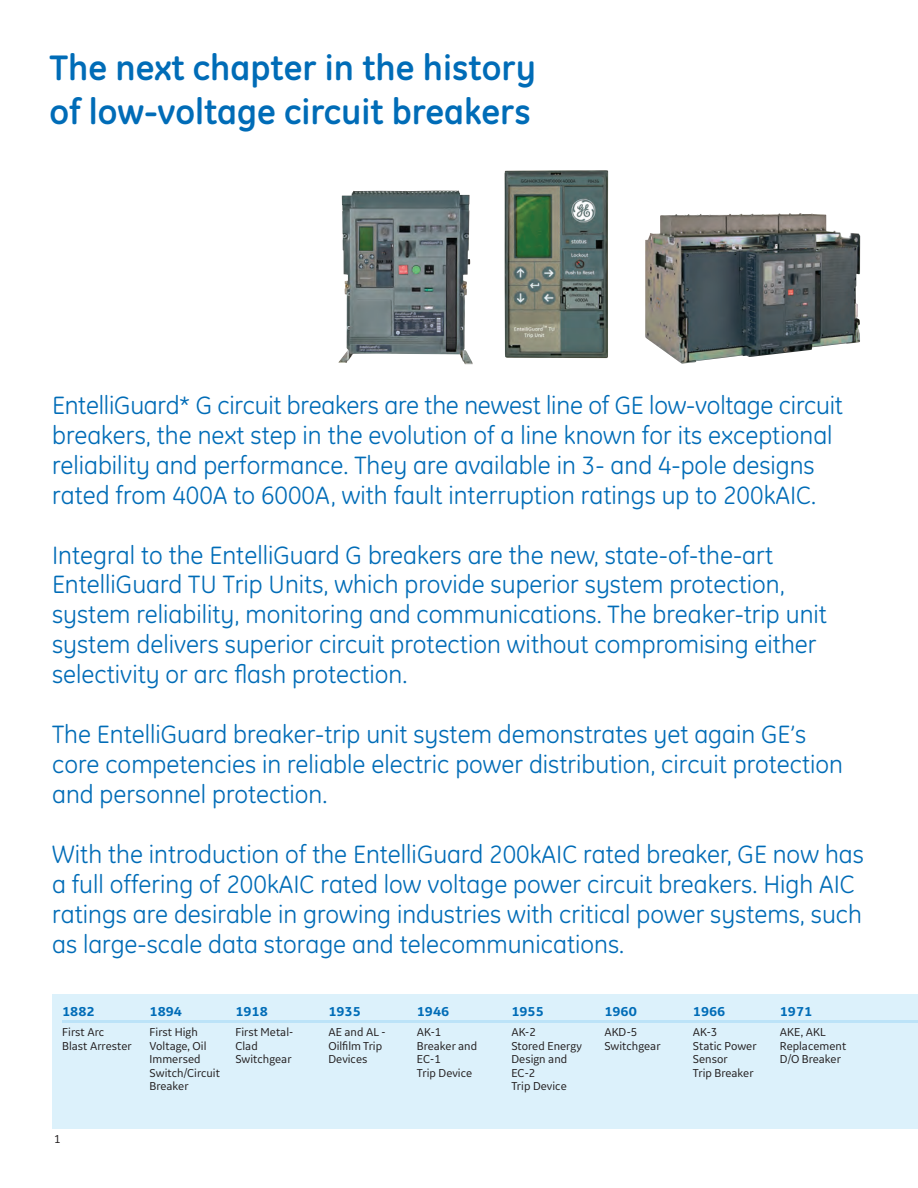
<style>
.page{position:relative;width:918px;height:1188px;background:#fff}
.page>*{position:absolute;margin:0;border:0;box-sizing:border-box;transform-origin:0 0}
.t1{font:700 36px "GE Inspira";color:#006cb7}
.t2{font:25.5px/30px "GE Inspira";color:#006cb7}
.t3{font:700 13.5px "GE Inspira Sans";color:#006cb7}
._8pt_9_5-caption_and{font:12px "GE Inspira Sans";color:#231f20}
</style>
<div class="page">
<img style="left:338px;top:191px;width:135px;height:173px">
<img style="left:504px;top:170px;width:104px;height:188px">
<img style="left:645px;top:213px;width:215px;height:151px">
<div style="left:52px;top:994px;width:866px;height:135px;background:#dcf1fb"></div>
<hr style="left:62px;top:1021px;width:856px;height:2px;background:#bce3f8">
<p class="t1" style="left:50px;top:45px;width:488px">The next chapter in the history</p>
<p class="t1" style="left:50px;top:88px;width:483px">of low-voltage circuit breakers</p>
<p class="t2" style="left:52px;top:390px;width:792px">EntelliGuard* G circuit breakers are the newest line of GE low-voltage circuit breakers, the next step in the evolution of a line known for its exceptional reliability and performance. They are available in 3- and 4-pole designs rated from 400A to 6000A, with fault interruption ratings up to 200kAIC.</p>
<p class="t2" style="left:52px;top:540px;width:776px">Integral to the EntelliGuard G breakers are the new, state-of-the-art EntelliGuard TU Trip Units, which provide superior system protection, system reliability, monitoring and communications. The breaker-trip unit system delivers superior circuit protection without compromising either selectivity or arc flash protection.</p>
<p class="t2" style="left:52px;top:720px;width:793px">The EntelliGuard breaker-trip unit system demonstrates yet again GE’s core competencies in reliable electric power distribution, circuit protection and personnel protection.</p>
<p class="t2" style="left:52px;top:840px;width:813px">With the introduction of the EntelliGuard 200kAIC rated breaker, GE now has a full offering of 200kAIC rated low voltage power circuit breakers. High AIC ratings are desirable in growing industries with critical power systems, such as large-scale data storage and telecommunications.</p>
<p class="t3" style="left:62px;top:1003px;width:34px">1882</p>
<p class="t3" style="left:150px;top:1003px;width:34px">1894</p>
<p class="t3" style="left:235px;top:1003px;width:34px">1918</p>
<p class="t3" style="left:328px;top:1003px;width:34px">1935</p>
<p class="t3" style="left:417px;top:1003px;width:34px">1946</p>
<p class="t3" style="left:511px;top:1003px;width:34px">1955</p>
<p class="t3" style="left:604px;top:1003px;width:34px">1960</p>
<p class="t3" style="left:693px;top:1003px;width:34px">1966</p>
<p class="t3" style="left:780px;top:1003px;width:34px">1971</p>
<p class="_8pt_9_5-caption_and" style="left:62px;top:1025px;width:43px">First Arc</p>
<p class="_8pt_9_5-caption_and" style="left:150px;top:1025px;width:50px">First High</p>
<p class="_8pt_9_5-caption_and" style="left:235px;top:1025px;width:59px">First Metal-</p>
<p class="_8pt_9_5-caption_and" style="left:328px;top:1025px;width:59px">AE and AL -</p>
<p class="_8pt_9_5-caption_and" style="left:417px;top:1025px;width:26px">AK-1</p>
<p class="_8pt_9_5-caption_and" style="left:511px;top:1025px;width:26px">AK-2</p>
<p class="_8pt_9_5-caption_and" style="left:604px;top:1025px;width:34px">AKD-5</p>
<p class="_8pt_9_5-caption_and" style="left:693px;top:1025px;width:26px">AK-3</p>
<p class="_8pt_9_5-caption_and" style="left:780px;top:1025px;width:47px">AKE, AKL</p>
<p class="_8pt_9_5-caption_and" style="left:62px;top:1039px;width:71px">Blast Arrester</p>
<p class="_8pt_9_5-caption_and" style="left:150px;top:1039px;width:58px">Voltage, Oil</p>
<p class="_8pt_9_5-caption_and" style="left:235px;top:1039px;width:24px">Clad</p>
<p class="_8pt_9_5-caption_and" style="left:328px;top:1039px;width:55px">Oilfilm Trip</p>
<p class="_8pt_9_5-caption_and" style="left:417px;top:1039px;width:62px">Breaker and</p>
<p class="_8pt_9_5-caption_and" style="left:511px;top:1039px;width:72px">Stored Energy</p>
<p class="_8pt_9_5-caption_and" style="left:604px;top:1039px;width:58px">Switchgear</p>
<p class="_8pt_9_5-caption_and" style="left:693px;top:1039px;width:65px">Static Power</p>
<p class="_8pt_9_5-caption_and" style="left:780px;top:1039px;width:68px">Replacement</p>
<p class="_8pt_9_5-caption_and" style="left:150px;top:1052px;width:52px">Immersed</p>
<p class="_8pt_9_5-caption_and" style="left:235px;top:1052px;width:58px">Switchgear</p>
<p class="_8pt_9_5-caption_and" style="left:328px;top:1052px;width:41px">Devices</p>
<p class="_8pt_9_5-caption_and" style="left:417px;top:1052px;width:25px">EC-1</p>
<p class="_8pt_9_5-caption_and" style="left:511px;top:1052px;width:57px">Design and</p>
<p class="_8pt_9_5-caption_and" style="left:693px;top:1052px;width:36px">Sensor</p>
<p class="_8pt_9_5-caption_and" style="left:780px;top:1052px;width:63px">D/O Breaker</p>
<p class="_8pt_9_5-caption_and" style="left:150px;top:1066px;width:72px">Switch/Circuit</p>
<p class="_8pt_9_5-caption_and" style="left:417px;top:1066px;width:57px">Trip Device</p>
<p class="_8pt_9_5-caption_and" style="left:511px;top:1066px;width:25px">EC-2</p>
<p class="_8pt_9_5-caption_and" style="left:693px;top:1066px;width:62px">Trip Breaker</p>
<p class="_8pt_9_5-caption_and" style="left:150px;top:1079px;width:41px">Breaker</p>
<p class="_8pt_9_5-caption_and" style="left:511px;top:1079px;width:57px">Trip Device</p>
<p class="_8pt_9_5-caption_and" style="left:54px;top:1132px;width:8px">1</p>
</div>
